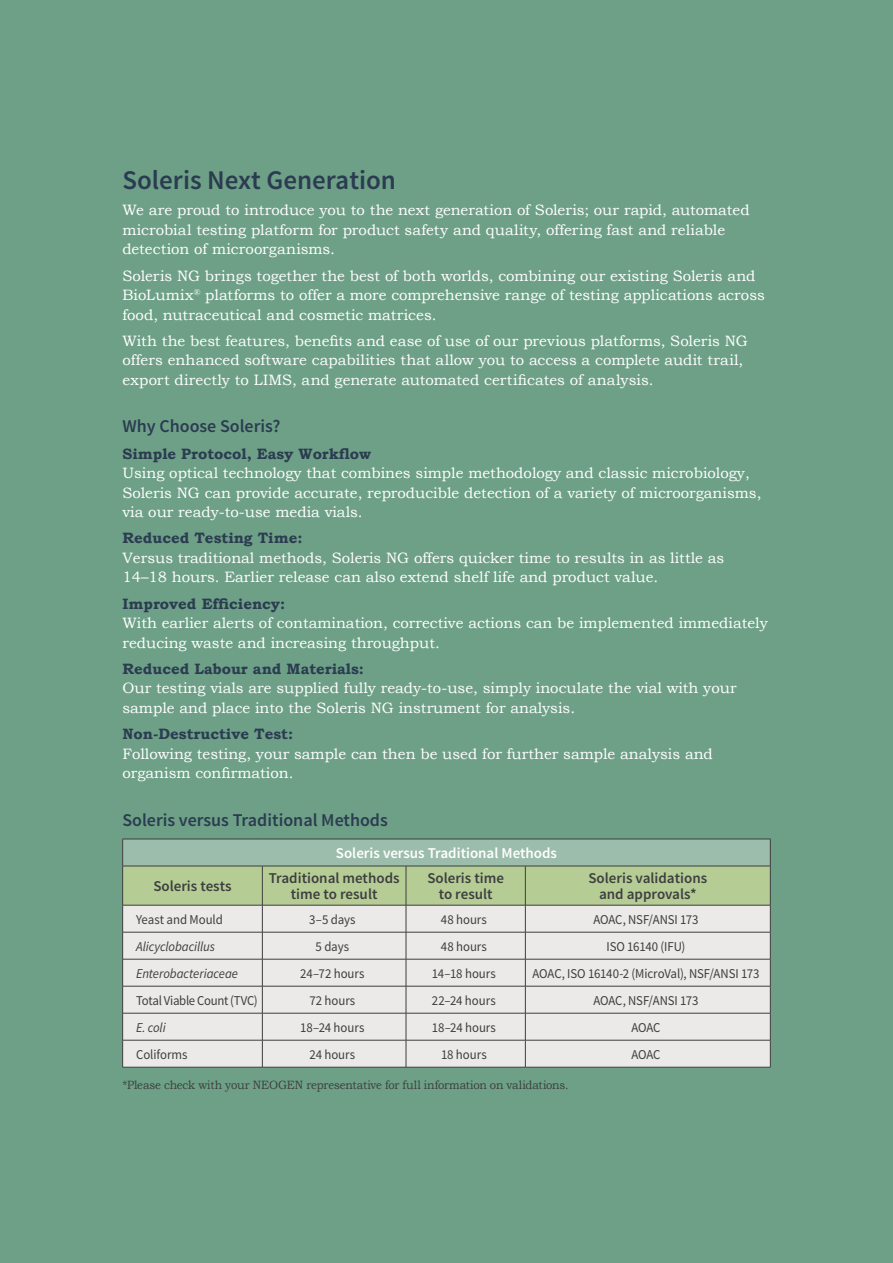
<style>
.page{position:relative;width:893px;height:1263px;background:#6ea087}
.page>*{position:absolute;margin:0;border:0;box-sizing:border-box;transform-origin:0 0}
.Body_Copy{font:600 27px "Source Sans Pro";color:#2b3c51}
.Body_Copy-2{font:600 18px "Source Sans Pro";color:#2b3c51}
.Body_Copy-3{font:15px/19.5px "Bookman Old Style";color:#fff}
.Body_Copy-4{font:700 15px "Bookman Old Style";color:#2b3c51}
.Table_Titles{font:600 15px/16.5px "Source Sans Pro";color:#3e3e3f;text-align:center}
.Table_Titles-2{font:600 15px "Source Sans Pro";color:#fff}
.Table_Copy{font:13.5px "Source Sans Pro";letter-spacing:-.01em;color:#3e3e3f;scale:.95 1}
.Table_Copy-2{font:italic 13.5px "Source Sans Pro";letter-spacing:-.005em;color:#3e3e3f;scale:.95 1}
.Body_Copy-5{font:12px "Bookman Old Style";letter-spacing:-.015em;color:#3e3e3f;scale:.94 1}
</style>
<div class="page">
<svg style="left:122px;top:839px;width:649px;height:228px;background:#d1d8cc"></svg>
<hr style="left:122px;top:1067px;width:140px;height:1px;background:#3e3e3f">
<hr style="left:262px;top:1067px;width:144px;height:1px;background:#3e3e3f">
<hr style="left:406px;top:1067px;width:119px;height:1px;background:#3e3e3f">
<hr style="left:525px;top:1067px;width:245px;height:1px;background:#3e3e3f">
<p class="Body_Copy" style="left:122px;top:163px;width:275px">Soleris Next Generation</p>
<p class="Body_Copy-3" style="left:122px;top:200px;width:629px">We are proud to introduce you to the next generation of Soleris; our rapid, automated microbial testing platform for product safety and quality, offering fast and reliable detection of microorganisms.</p>
<p class="Body_Copy-3" style="left:122px;top:266px;width:644px">Soleris NG brings together the best of both worlds, combining our existing Soleris and<br>BioLumix<sup>®</sup> platforms to offer a more comprehensive range of testing applications across food, nutraceutical and cosmetic matrices.</p>
<p class="Body_Copy-3" style="left:122px;top:331px;width:627px">With the best features, benefits and ease of use of our previous platforms, Soleris NG offers enhanced software capabilities that allow you to access a complete audit trail, export directly to LIMS, and generate automated certificates of analysis.</p>
<p class="Body_Copy-2" style="left:122px;top:415px;width:160px">Why Choose Soleris?</p>
<p class="Body_Copy-4" style="left:122px;top:443px;width:250px">Simple Protocol, Easy Workflow</p>
<p class="Body_Copy-3" style="left:122px;top:463px;width:641px">Using optical technology that combines simple methodology and classic microbiology,<br>Soleris NG can provide accurate, reproducible detection of a variety of microorganisms, via our ready-to-use media vials.</p>
<p class="Body_Copy-4" style="left:122px;top:527px;width:181px">Reduced Testing Time:</p>
<p class="Body_Copy-3" style="left:122px;top:548px;width:603px">Versus traditional methods, Soleris NG offers quicker time to results in as little as<br>14–18 hours. Earlier release can also extend shelf life and product value.</p>
<p class="Body_Copy-4" style="left:122px;top:593px;width:164px">Improved Efficiency:</p>
<p class="Body_Copy-3" style="left:122px;top:613px;width:647px">With earlier alerts of contamination, corrective actions can be implemented immediately reducing waste and increasing throughput.</p>
<p class="Body_Copy-4" style="left:122px;top:658px;width:243px">Reduced Labour and Materials:</p>
<p class="Body_Copy-3" style="left:122px;top:678px;width:616px">Our testing vials are supplied fully ready-to-use, simply inoculate the vial with your sample and place into the Soleris NG instrument for analysis.</p>
<p class="Body_Copy-4" style="left:122px;top:723px;width:172px">Non-Destructive Test:</p>
<p class="Body_Copy-3" style="left:122px;top:744px;width:592px">Following testing, your sample can then be used for further sample analysis and organism confirmation.</p>
<p class="Body_Copy-2" style="left:122px;top:809px;width:267px">Soleris versus Traditional Methods</p>
<p class="Table_Titles-2" style="left:336px;top:844px;width:223px">Soleris versus Traditional Methods</p>
<p class="Table_Titles" style="left:153px;top:878px;width:80px">Soleris tests</p>
<p class="Table_Titles" style="left:269px;top:870px;width:132px">Traditional methods time to result</p>
<p class="Table_Titles" style="left:427px;top:870px;width:78px">Soleris time to result</p>
<p class="Table_Titles" style="left:588px;top:870px;width:120px">Soleris validations and approvals*</p>
<p class="Table_Copy" style="left:136px;top:911px;width:93px">Yeast and Mould</p>
<p class="Table_Copy" style="left:309px;top:911px;width:50px">3–5 days</p>
<p class="Table_Copy" style="left:441px;top:911px;width:50px">48 hours</p>
<p class="Table_Copy" style="left:593px;top:911px;width:112px">AOAC, NSF/ANSI 173</p>
<p class="Table_Copy-2" style="left:136px;top:938px;width:85px">Alicyclobacillus</p>
<p class="Table_Copy" style="left:316px;top:938px;width:37px">5 days</p>
<p class="Table_Copy" style="left:441px;top:938px;width:50px">48 hours</p>
<p class="Table_Copy" style="left:606px;top:938px;width:85px">ISO 16140 (IFU)</p>
<p class="Table_Copy-2" style="left:136px;top:965px;width:109px">Enterobacteriaceae</p>
<p class="Table_Copy" style="left:300px;top:965px;width:69px">24–72 hours</p>
<p class="Table_Copy" style="left:432px;top:965px;width:69px">14–18 hours</p>
<p class="Table_Copy" style="left:533px;top:965px;width:240px">AOAC, ISO 16140-2 (MicroVal), NSF/ANSI 173</p>
<p class="Table_Copy" style="left:136px;top:992px;width:130px">Total Viable Count (TVC)</p>
<p class="Table_Copy" style="left:309px;top:992px;width:50px">72 hours</p>
<p class="Table_Copy" style="left:432px;top:992px;width:69px">22–24 hours</p>
<p class="Table_Copy" style="left:593px;top:992px;width:112px">AOAC, NSF/ANSI 173</p>
<p class="Table_Copy-2" style="left:136px;top:1019px;width:33px">E. coli</p>
<p class="Table_Copy" style="left:300px;top:1019px;width:69px">18–24 hours</p>
<p class="Table_Copy" style="left:432px;top:1019px;width:69px">18–24 hours</p>
<p class="Table_Copy" style="left:631px;top:1019px;width:32px">AOAC</p>
<p class="Table_Copy" style="left:136px;top:1046px;width:56px">Coliforms</p>
<p class="Table_Copy" style="left:310px;top:1046px;width:49px">24 hours</p>
<p class="Table_Copy" style="left:441px;top:1046px;width:50px">18 hours</p>
<p class="Table_Copy" style="left:631px;top:1046px;width:32px">AOAC</p>
<p class="Body_Copy-5" style="left:122px;top:1077px;width:476px">*Please check with your NEOGEN representative for full information on validations.</p>
</div>
